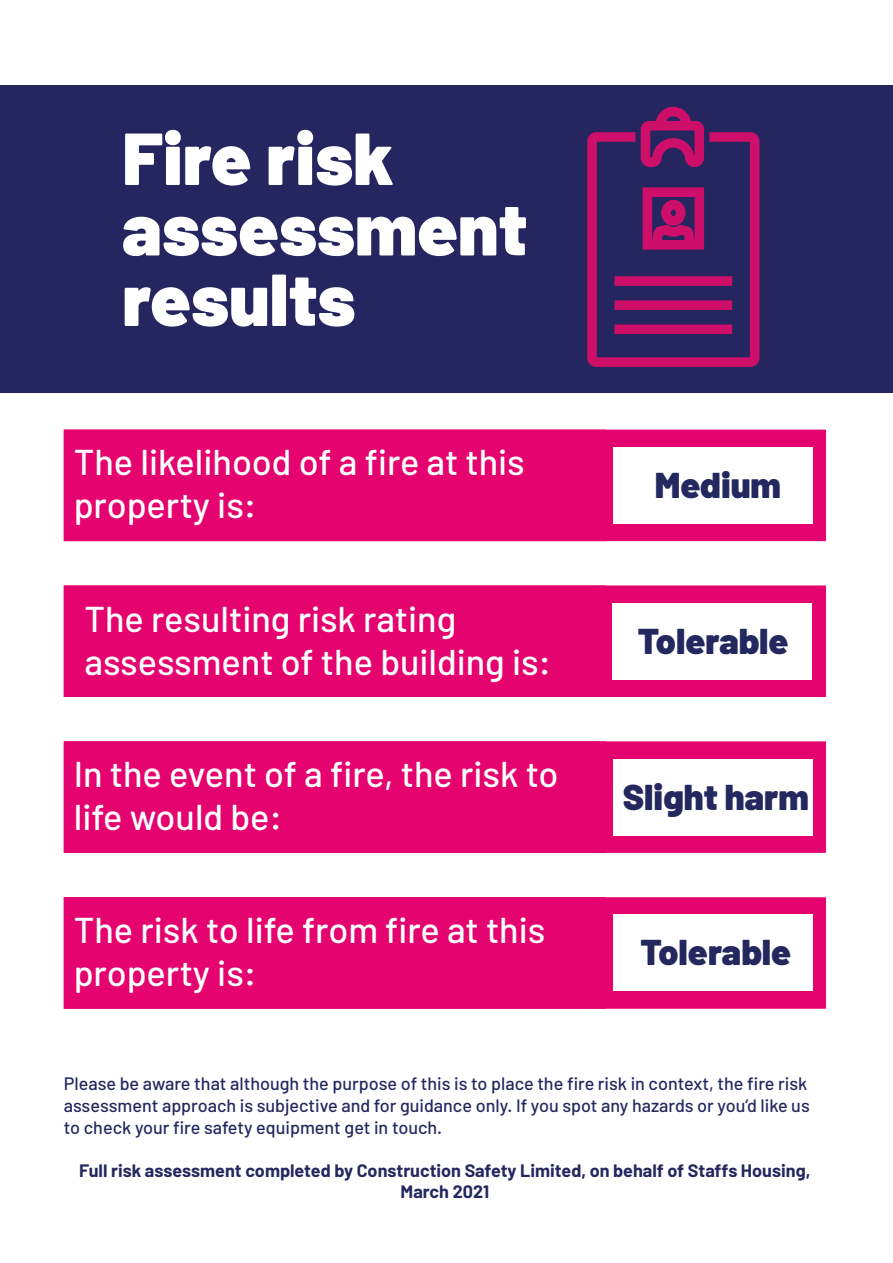
<style>
.page{position:relative;width:893px;height:1263px;background:#fff}
.page>*{position:absolute;margin:0;border:0;box-sizing:border-box;transform-origin:0 0}
.t1{font:900 73.5px/70.5px "Barlow";color:#fff}
.t2{font:500 36px/43.2px "Barlow";color:#fff}
.t3{font:900 36px "Barlow";color:#23285f}
.t4{font:500 18px/21.6px "Barlow";color:#23285f}
.t5{font:700 18px/21.6px "Barlow";color:#23285f;text-align:center}
</style>
<div class="page">
<div style="left:64px;top:585px;width:762px;height:112px;background:#e4036f;border:2px solid #e4036f"></div>
<div style="left:0;top:85px;width:893px;height:308px;background:#252560"></div>
<svg style="left:587px;top:106px;width:173px;height:261px"></svg>
<div style="left:64px;top:430px;width:762px;height:111px;background:#e4036f"></div>
<div style="left:64px;top:585px;width:542px;height:112px;background:#e4036f;border:2px solid #e4036f"></div>
<div style="left:64px;top:741px;width:762px;height:112px;background:#e4036f;border:2px solid #e4036f"></div>
<div style="left:613px;top:603px;width:199px;height:77px;background:#fff"></div>
<div style="left:64px;top:897px;width:762px;height:112px;background:#e4036f;border:2px solid #e4036f"></div>
<div style="left:614px;top:447px;width:199px;height:76px;background:#fff"></div>
<div style="left:614px;top:759px;width:199px;height:77px;background:#fff"></div>
<div style="left:614px;top:915px;width:199px;height:76px;background:#fff"></div>
<p class="t1" style="left:122px;top:124px;width:406px">Fire risk assessment results</p>
<p class="t2" style="left:74px;top:440px;width:453px">The likelihood of a fire at this property is:</p>
<p class="t2" style="left:84px;top:441px;width:453px">The likelihood of a fire at this property is:</p>
<p class="t2" style="left:84px;top:597px;width:468px">The resulting risk rating assessment of the building is:</p>
<p class="t2" style="left:74px;top:752px;width:486px">In the event of a fire, the risk to life would be:</p>
<p class="t2" style="left:84px;top:753px;width:453px">The likeliho d o a fire at this property is:</p>
<p class="t2" style="left:74px;top:907px;width:473px">The risk to life from fire at this property is:</p>
<p class="t2" style="left:84px;top:909px;width:453px">The likelihood of a fire at this property is:</p>
<p class="t3" style="left:655px;top:463px;width:128px">Medium</p>
<p class="t3" style="left:638px;top:619px;width:152px">Tolerable</p>
<p class="t3" style="left:623px;top:775px;width:188px">Slight harm</p>
<p class="t3" style="left:640px;top:930px;width:152px">Tolerable</p>
<p class="t4" style="left:64px;top:1073px;width:747px">Please be aware that although the purpose of this is to place the fire risk in context, the fire risk assessment approach is subjective and for guidance only. If you spot any hazards or you’d like us to check your fire safety equipment get in touch.</p>
<p class="t5" style="left:79px;top:1159px;width:733px">Full risk assessment completed by Construction Safety Limited, on behalf of Staffs Housing,<br>March 2021</p>
</div>
